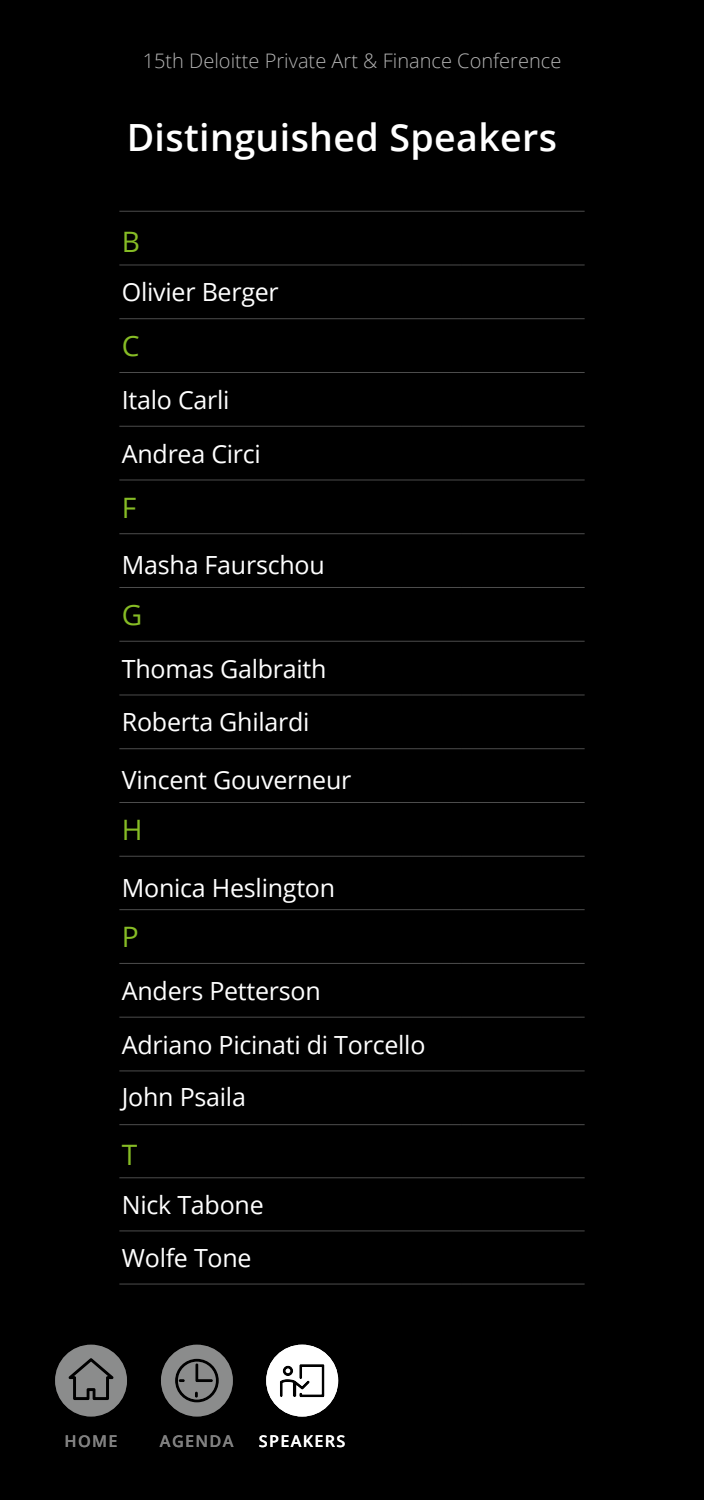
<style>
.page{position:relative;width:704px;height:1500px;background:#fff}
.page>*{position:absolute;margin:0;border:0;box-sizing:border-box;transform-origin:0 0}
.t1{font:600 37.5px "Open Sans";letter-spacing:.01em;color:#fff}
.t2{font:28.12px "Open Sans";color:#86bc25}
.t3{font:25px/53.8px "Open Sans";letter-spacing:-.01em;color:#fff}
.t4{font:300 20px "Open Sans";color:#b3b3b3}
.t5{font:600 16.25px "Open Sans";letter-spacing:.08em;color:#808080}
.t6{font:600 16.25px "Open Sans";letter-spacing:.08em;color:#fff}
</style>
<div class="page">
<div style="left:0;top:0;width:703px;height:1500px;background:#000"></div>
<hr style="left:119px;top:426px;width:342px;height:1px;background:#4d4d4d">
<hr style="left:119px;top:533px;width:342px;height:1px;background:#4d4d4d">
<hr style="left:119px;top:748px;width:342px;height:1px;background:#4d4d4d">
<hr style="left:119px;top:856px;width:342px;height:1px;background:#4d4d4d">
<hr style="left:119px;top:1071px;width:342px;height:1px;background:#4d4d4d">
<hr style="left:119px;top:211px;width:342px;height:1px;background:#4d4d4d">
<hr style="left:461px;top:211px;width:123px;height:1px;background:#4d4d4d">
<hr style="left:119px;top:265px;width:342px;height:1px;background:#4d4d4d">
<hr style="left:461px;top:265px;width:123px;height:1px;background:#4d4d4d">
<hr style="left:461px;top:318px;width:123px;height:1px;background:#4d4d4d">
<hr style="left:461px;top:372px;width:123px;height:1px;background:#4d4d4d">
<hr style="left:119px;top:587px;width:342px;height:1px;background:#4d4d4d">
<hr style="left:461px;top:587px;width:123px;height:1px;background:#4d4d4d">
<hr style="left:119px;top:641px;width:342px;height:1px;background:#4d4d4d">
<hr style="left:119px;top:695px;width:342px;height:1px;background:#4d4d4d">
<hr style="left:119px;top:802px;width:342px;height:1px;background:#4d4d4d">
<hr style="left:461px;top:802px;width:123px;height:1px;background:#4d4d4d">
<hr style="left:461px;top:856px;width:123px;height:1px;background:#4d4d4d">
<hr style="left:119px;top:909px;width:342px;height:1px;background:#4d4d4d">
<hr style="left:461px;top:909px;width:123px;height:1px;background:#4d4d4d">
<hr style="left:119px;top:963px;width:342px;height:1px;background:#4d4d4d">
<hr style="left:461px;top:963px;width:123px;height:1px;background:#4d4d4d">
<hr style="left:119px;top:1017px;width:342px;height:1px;background:#4d4d4d">
<hr style="left:461px;top:1017px;width:123px;height:1px;background:#4d4d4d">
<hr style="left:461px;top:1071px;width:123px;height:1px;background:#4d4d4d">
<hr style="left:119px;top:1124px;width:342px;height:1px;background:#4d4d4d">
<hr style="left:461px;top:1124px;width:123px;height:1px;background:#4d4d4d">
<hr style="left:119px;top:1177px;width:342px;height:1px;background:#4d4d4d">
<hr style="left:461px;top:1177px;width:123px;height:1px;background:#4d4d4d">
<hr style="left:119px;top:1231px;width:342px;height:1px;background:#4d4d4d">
<hr style="left:461px;top:1231px;width:123px;height:1px;background:#4d4d4d">
<hr style="left:119px;top:1284px;width:342px;height:1px;background:#4d4d4d">
<hr style="left:461px;top:1284px;width:123px;height:1px;background:#4d4d4d">
<hr style="left:119px;top:318px;width:342px;height:1px;background:#4d4d4d">
<hr style="left:119px;top:372px;width:342px;height:1px;background:#4d4d4d">
<hr style="left:461px;top:426px;width:123px;height:1px;background:#4d4d4d">
<hr style="left:119px;top:480px;width:342px;height:1px;background:#4d4d4d">
<hr style="left:461px;top:480px;width:123px;height:1px;background:#4d4d4d">
<hr style="left:461px;top:641px;width:123px;height:1px;background:#4d4d4d">
<hr style="left:461px;top:695px;width:123px;height:1px;background:#4d4d4d">
<hr style="left:461px;top:533px;width:123px;height:1px;background:#4d4d4d">
<hr style="left:461px;top:748px;width:123px;height:1px;background:#4d4d4d">
<svg style="left:55px;top:1345px;width:72px;height:72px"></svg>
<svg style="left:161px;top:1345px;width:72px;height:72px"></svg>
<svg style="left:266px;top:1345px;width:72px;height:72px"></svg>
<p class="t4" style="left:143px;top:47px;width:420px">15th Deloitte Private Art &amp; Finance Conference</p>
<h1 class="t1" style="left:127px;top:111px;width:431px">Distinguished Speakers</h1>
<p class="t2" style="left:122px;top:222px;width:20px">B</p>
<p class="t3" style="left:122px;top:265px;width:158px">Olivier Berger</p>
<p class="t2" style="left:122px;top:327px;width:19px">C</p>
<p class="t3" style="left:122px;top:372px;width:140px">Italo Carli<br>Andrea Circi</p>
<p class="t2" style="left:122px;top:488px;width:16px">F</p>
<p class="t3" style="left:122px;top:538px;width:204px">Masha Faurschou</p>
<p class="t2" style="left:122px;top:596px;width:22px">G</p>
<p class="t3" style="left:122px;top:641px;width:206px">Thomas Galbraith<br>Roberta Ghilardi</p>
<p class="t3" style="left:122px;top:753px;width:231px">Vincent Gouverneur</p>
<p class="t2" style="left:122px;top:811px;width:22px">H</p>
<p class="t3" style="left:122px;top:860px;width:215px">Monica Heslington</p>
<p class="t2" style="left:122px;top:918px;width:18px">P</p>
<p class="t3" style="left:122px;top:964px;width:305px;line-height:53px">Anders Petterson<br>Adriano Picinati di Torcello<br>John Psaila</p>
<p class="t2" style="left:122px;top:1135px;width:17px">T</p>
<p class="t3" style="left:122px;top:1178px;width:143px;line-height:53.1px">Nick Tabone<br>Wolfe Tone</p>
<p class="t5" style="left:64px;top:1430px;width:54px">HOME</p>
<p class="t5" style="left:160px;top:1430px;width:75px">AGENDA</p>
<p class="t6" style="left:259px;top:1430px;width:88px">SPEAKERS</p>
</div>
